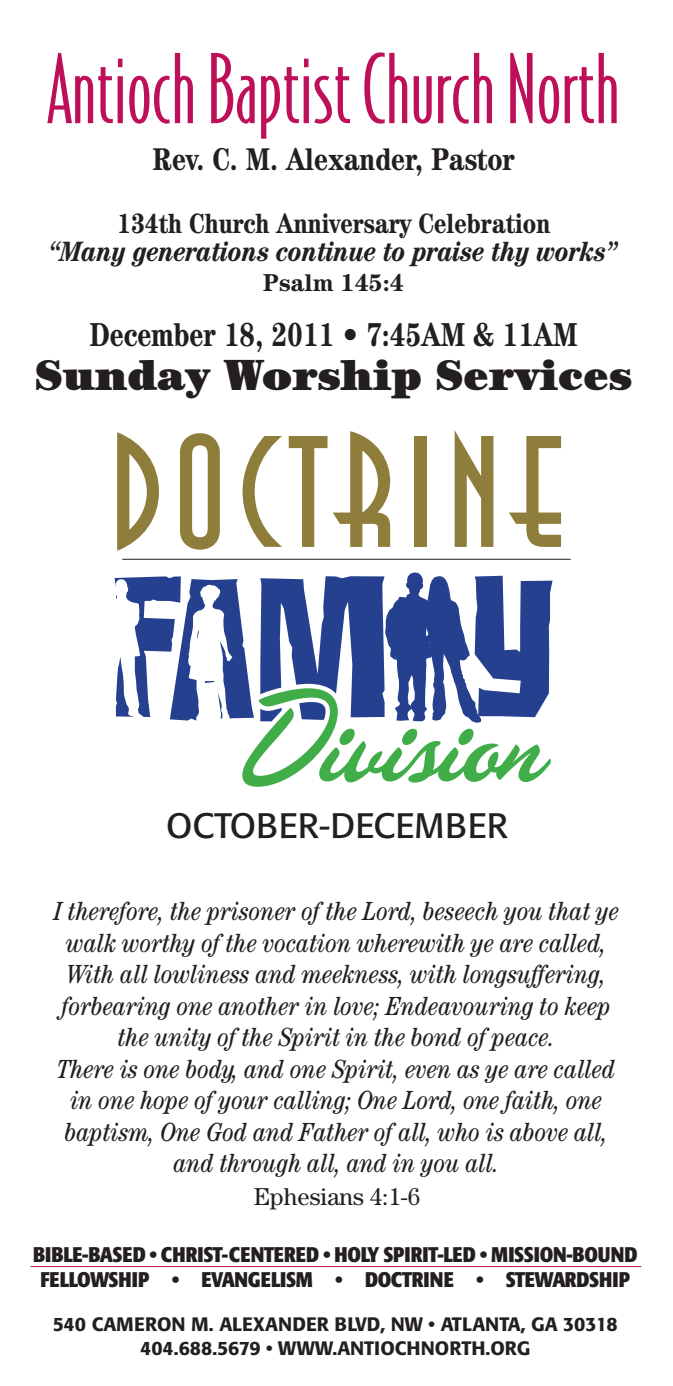
<style>
.page{position:relative;width:673px;height:1386px;background:#fff}
.page>*{position:absolute;margin:0;border:0;box-sizing:border-box;transform-origin:0 0}
.t1{font:157.5px "Anna";letter-spacing:.07em;color:#8e7d3b}
.t2{font:300 91px "Bodega Sans";color:#bd1059}
.t3{font:900 43.75px "Century";color:#231f20;scale:.95 1}
.t4{font:35px "Formata";color:#231f20}
.t5{font:700 condensed 33.25px "Century";color:#231f20;scale:.95 1}
.t6{font:700 condensed 31.5px "Century";color:#231f20}
.t7{font:italic 700 condensed 28px/28px "Century";color:#231f20;text-align:center}
.t8{font:italic condensed 26.25px/31.5px "Century";color:#231f20;text-align:center}
.t9{font:24.5px "Century";color:#231f20}
.t10{font:700 24.5px "Century";color:#231f20}
.t11{font:700 condensed 21px/25.2px "Formata";letter-spacing:-.01em;color:#231f20;text-align:center}
.t12{font:500 19.25px/23.1px "Formata";color:#231f20;text-align:center}
.s1{font-style:normal}
</style>
<div class="page">
<hr style="left:31px;top:1266px;width:610px;height:1px;background:#bd1059">
<svg style="left:114px;top:573px;width:439px;height:214px"></svg>
<hr style="left:122px;top:559px;width:448px;height:1px;background:#231f20">
<p class="t2" style="left:47px;top:53px;width:573px">Antioch Baptist Church North</p>
<p class="t6" style="left:152px;top:148px;width:364px">Rev. C. M. Alexander, Pastor</p>
<p class="t7" style="left:50px;top:212px;width:569px"><span class="s1">134th Church Anniversary Celebration<br></span>“Many generations continue to praise thy works”</p>
<p class="t10" style="left:263px;top:274px;width:142px">Psalm 145:4</p>
<p class="t5" style="left:89px;top:323px;width:515px">December 18, 2011 • 7:45AM &amp; 11AM</p>
<p class="t3" style="left:35px;top:360px;width:629px">Sunday Worship Services</p>
<p class="t1" style="left:109px;top:400px;width:458px">DOCTRINE</p>
<p class="t4" style="left:166px;top:810px;width:343px">OCTOBER-DECEMBER</p>
<p class="t8" style="left:54px;top:898px;width:567px">I therefore, the prisoner of the Lord, beseech you that ye walk worthy of the vocation wherewith ye are called, With all lowliness and meekness, with longsuffering, forbearing one another in love; Endeavouring to keep the unity of the Spirit in the bond of peace.<br>There is one body, and one Spirit, even as ye are called in one hope of your calling; One Lord, one faith, one baptism, One God and Father of all, who is above all, and through all, and in you all.</p>
<p class="t9" style="left:254px;top:1188px;width:168px">Ephesians 4:1-6</p>
<p class="t11" style="left:33px;top:1243px;width:605px">BIBLE-BASED • CHRIST-CENTERED • HOLY SPIRIT-LED • MISSION-BOUND<br>FELLOWSHIP • EVANGELISM • DOCTRINE • STEWARDSHIP</p>
<p class="t12" style="left:53px;top:1315px;width:566px">540 CAMERON M. ALEXANDER BLVD, NW • ATLANTA, GA 30318<br>404.688.5679 • WWW.ANTIOCHNORTH.ORG</p>
</div>
